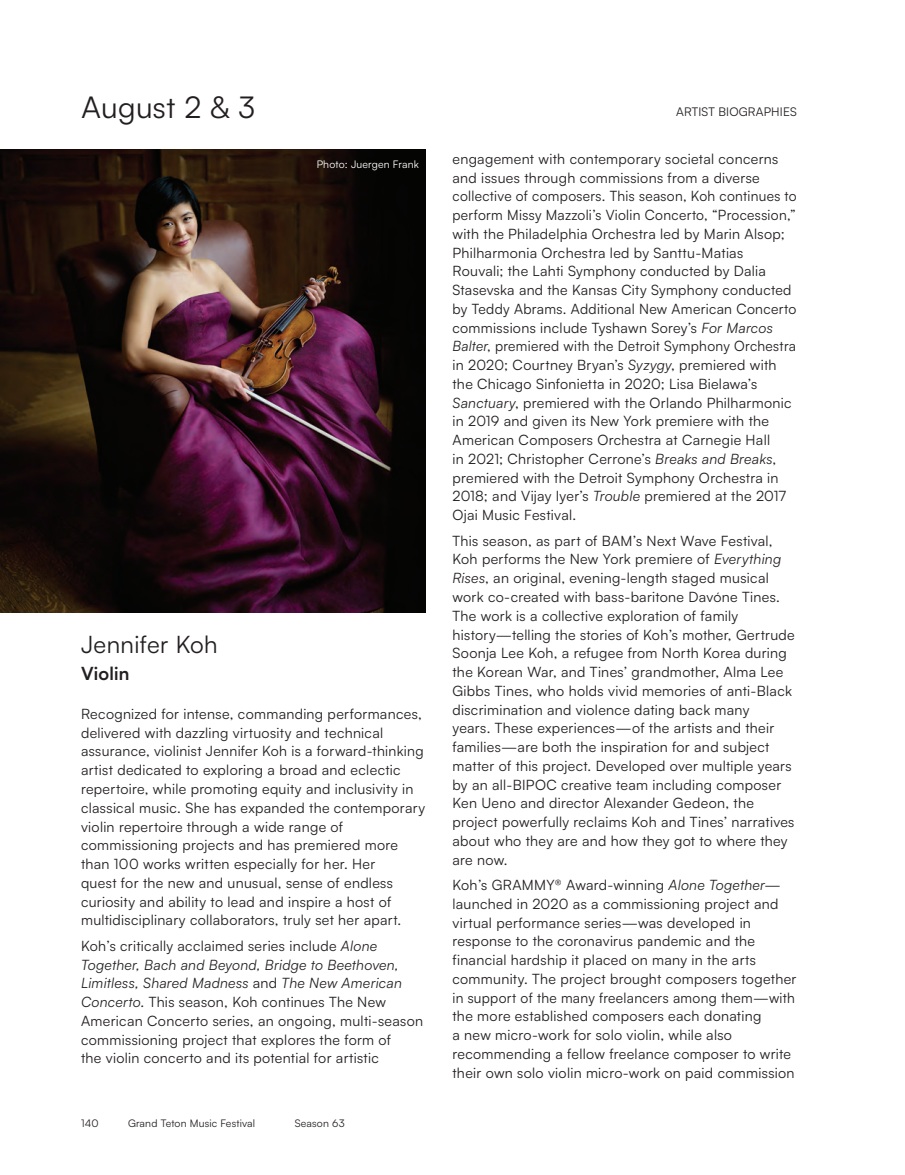
<style>
.page{position:relative;width:905px;height:1175px;background:#fff}
.page>*{position:absolute;margin:0;border:0;box-sizing:border-box;transform-origin:0 0}
.t1{font:30px "Satoshi";letter-spacing:.015em;color:#231f20}
.t2{font:24px "Satoshi";letter-spacing:.015em;color:#231f20}
.t3{font:700 18px "Satoshi";letter-spacing:.015em;color:#231f20}
.t4{font:14.25px/18.8px "Satoshi";letter-spacing:.02em;color:#231f20}
.t5{font:12px "Satoshi";letter-spacing:.015em;color:#231f20}
.t6{font:10.5px "Satoshi";letter-spacing:.015em;color:#231f20}
.t7{font:10.5px "Satoshi";letter-spacing:.015em;color:#fff}
.s1{font-style:italic}
</style>
<div class="page">
<img style="left:0;top:149px;width:425px;height:464px">
<p class="t1" style="left:82px;top:87px;width:175px">August 2 &amp; 3</p>
<p class="t7" style="left:317px;top:157px;width:104px">Photo: Juergen Frank</p>
<p class="t2" style="left:81px;top:628px;width:138px">Jennifer Koh</p>
<p class="t3" style="left:81px;top:660px;width:50px">Violin</p>
<p class="t4" style="left:81px;top:704px;width:345px">Recognized for intense, commanding performances, delivered with dazzling virtuosity and technical assurance, violinist Jennifer Koh is a forward-thinking artist dedicated to exploring a broad and eclectic repertoire, while promoting equity and inclusivity in classical music. She has expanded the contemporary violin repertoire through a wide range of commissioning projects and has premiered more than 100 works written especially for her. Her<br>quest for the new and unusual, sense of endless curiosity and ability to lead and inspire a host of multidisciplinary collaborators, truly set her apart.</p>
<p class="t4" style="left:81px;top:935px;width:343px">Koh’s critically acclaimed series include <span class="s1">Alone Together, Bach and Beyond, Bridge to Beethoven, Limitless, Shared Madness</span> and <span class="s1">The New American Concerto</span>. This season, Koh continues The New American Concerto series, an ongoing, multi-season commissioning project that explores the form of<br>the violin concerto and its potential for artistic</p>
<p class="t6" style="left:81px;top:1115px;width:19px">140</p>
<p class="t6" style="left:128px;top:1115px;width:128px">Grand Teton Music Festival</p>
<p class="t6" style="left:295px;top:1115px;width:51px">Season 63</p>
<p class="t5" style="left:676px;top:104px;width:122px">ARTIST BIOGRAPHIES</p>
<p class="t4" style="left:452px;top:149px;width:346px">engagement with contemporary societal concerns and issues through commissions from a diverse collective of composers. This season, Koh continues to perform Missy Mazzoli’s Violin Concerto, “Procession,” with the Philadelphia Orchestra led by Marin Alsop; Philharmonia Orchestra led by Santtu-Matias Rouvali; the Lahti Symphony conducted by Dalia Stasevska and the Kansas City Symphony conducted by Teddy Abrams. Additional New American Concerto commissions include Tyshawn Sorey’s <span class="s1">For Marcos Balter</span>, premiered with the Detroit Symphony Orchestra in 2020; Courtney Bryan’s <span class="s1">Syzygy</span>, premiered with the Chicago Sinfonietta in 2020; Lisa Bielawa’s <span class="s1">Sanctuary</span>, premiered with the Orlando Philharmonic in 2019 and given its New York premiere with the American Composers Orchestra at Carnegie Hall<br>in 2021; Christopher Cerrone’s <span class="s1">Breaks and Breaks</span>, premiered with the Detroit Symphony Orchestra in 2018; and Vijay Iyer’s <span class="s1">Trouble</span> premiered at the 2017<br>Ojai Music Festival.</p>
<p class="t4" style="left:452px;top:530px;width:344px">This season, as part of BAM’s Next Wave Festival, Koh performs the New York premiere of <span class="s1">Everything Rises</span>, an original, evening-length staged musical work co-created with bass-baritone Davóne Tines.<br>The work is a collective exploration of family history—telling the stories of Koh’s mother, Gertrude Soonja Lee Koh, a refugee from North Korea during the Korean War, and Tines’ grandmother, Alma Lee Gibbs Tines, who holds vivid memories of anti-Black discrimination and violence dating back many<br>years. These experiences—of the artists and their families—are both the inspiration for and subject matter of this project. Developed over multiple years by an all-BIPOC creative team including composer Ken Ueno and director Alexander Gedeon, the project powerfully reclaims Koh and Tines’ narratives about who they are and how they got to where they are now.</p>
<p class="t4" style="left:452px;top:875px;width:345px">Koh’s GRAMMY® Award-winning <span class="s1">Alone Together</span>— launched in 2020 as a commissioning project and virtual performance series—was developed in response to the coronavirus pandemic and the financial hardship it placed on many in the arts community. The project brought composers together in support of the many freelancers among them—with the more established composers each donating<br>a new micro-work for solo violin, while also recommending a fellow freelance composer to write their own solo violin micro-work on paid commission</p>
</div>
